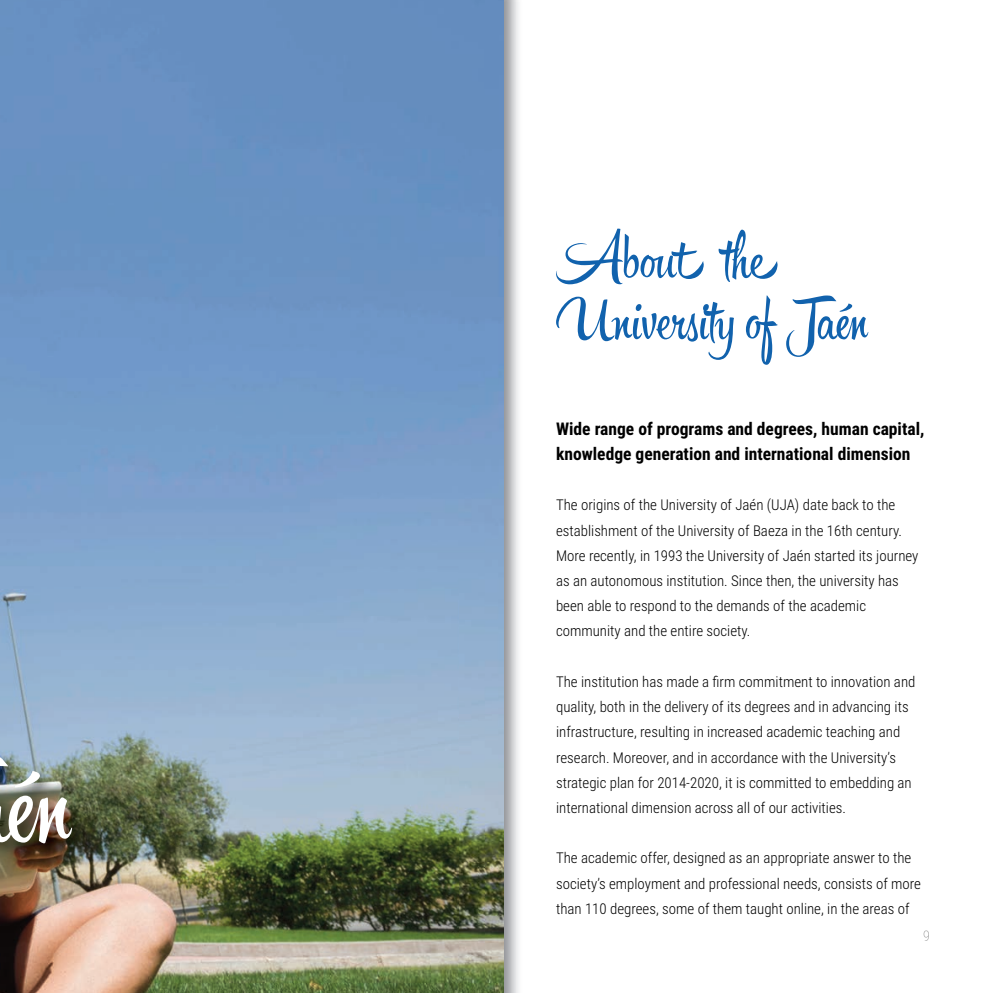
<style>
.page{position:relative;width:993px;height:993px;background:#fff}
.page>*{position:absolute;margin:0;border:0;box-sizing:border-box;transform-origin:0 0}
.t1{font:105px "Hipster Script Pro";color:#fff}
.t2{font:52.5px/61.2px "Hipster Script Pro";color:#1162ad}
.t3{font:700 17.5px/25.2px "Roboto Condensed";color:#000}
.t4{font:300 14.88px/25.2px "Roboto Condensed";color:#000}
</style>
<div class="page">
<img style="left:503px;top:0;width:16px;height:992px">
<img style="left:0;top:0;width:503px;height:992px">
<img style="left:0;top:589px;width:458px;height:362px">
<svg style="left:923px;top:930px;width:5px;height:10px"></svg>
<h1 class="t1" style="left:8px;top:740px;width:65px">én</h1>
<h2 class="t2" style="left:556px;top:227px;width:313px">About the<br>University of Jaén</h2>
<p class="t3" style="left:556px;top:417px;width:370px">Wide range of programs and degrees, human capital, knowledge generation and international dimension</p>
<p class="t4" style="left:556px;top:493px;width:364px">The origins of the University of Jaén (UJA) date back to the establishment of the University of Baeza in the 16th century.<br>More recently, in 1993 the University of Jaén started its journey as an autonomous institution. Since then, the university has been able to respond to the demands of the academic community and the entire society.</p>
<p class="t4" style="left:556px;top:670px;width:361px">The institution has made a firm commitment to innovation and quality, both in the delivery of its degrees and in advancing its infrastructure, resulting in increased academic teaching and research. Moreover, and in accordance with the University’s strategic plan for 2014-2020, it is committed to embedding an international dimension across all of our activities.</p>
<p class="t4" style="left:556px;top:846px;width:366px">The academic offer, designed as an appropriate answer to the society’s employment and professional needs, consists of more than 110 degrees, some of them taught online, in the areas of</p>
</div>
